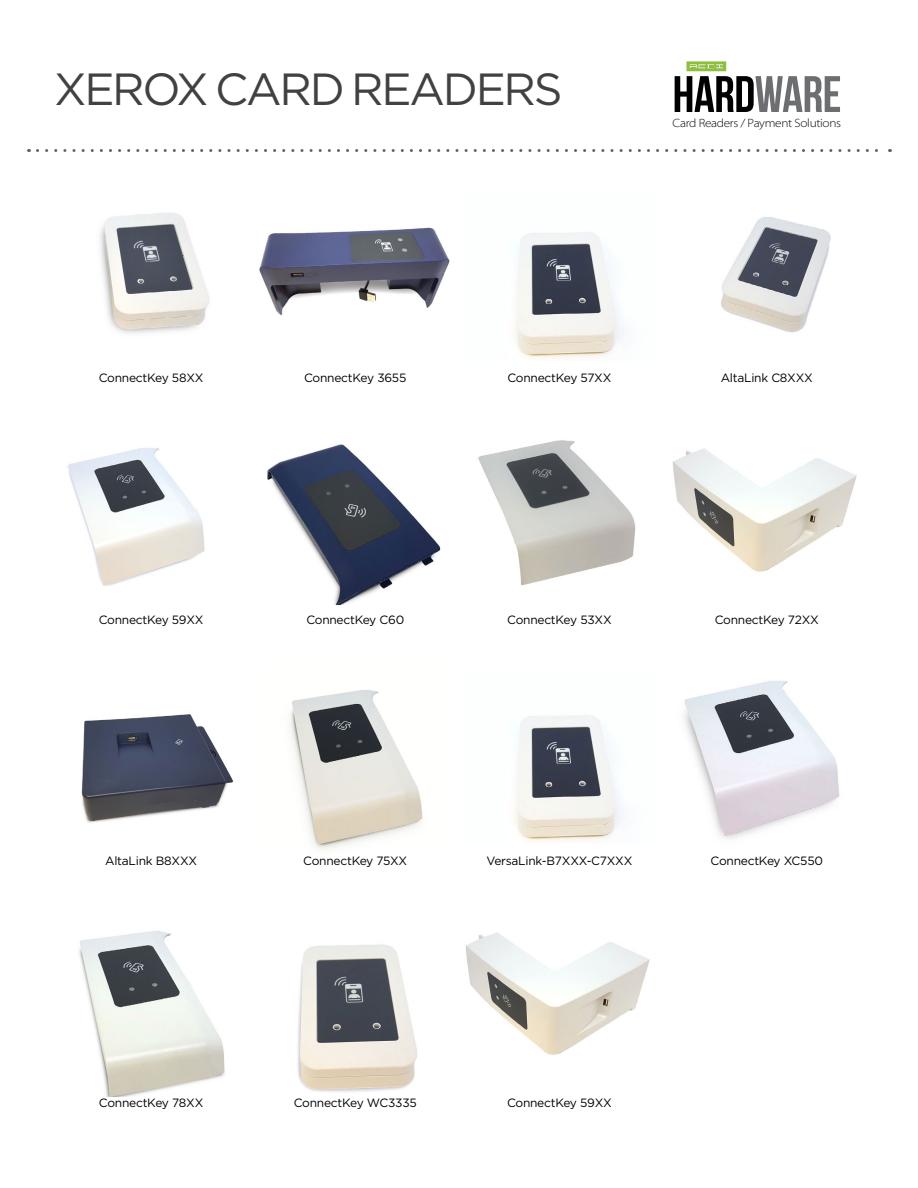
<style>
.page{position:relative;width:918px;height:1188px;background:#fff}
.page>*{position:absolute;margin:0;border:0;box-sizing:border-box;transform-origin:0 0}
.t1{font:700 51.15px "Bebas Neue";letter-spacing:-.01em;color:#000}
.t2{font:45px "Gotham HTF";letter-spacing:-.05em;color:#414042}
.t3{font:12px "Gotham";letter-spacing:-.02em;color:#000}
.t4{font:12px "Myriad MM 215 700";letter-spacing:-.025em;color:#000}
.s1{color:#6d6e71}
</style>
<div class="page">
<img style="left:100px;top:212px;width:110px;height:122px">
<img style="left:289px;top:690px;width:134px;height:160px">
<img style="left:68px;top:447px;width:137px;height:139px">
<img style="left:79px;top:931px;width:146px;height:166px">
<img style="left:478px;top:440px;width:158px;height:146px">
<img style="left:81px;top:714px;width:153px;height:109px">
<img style="left:672px;top:448px;width:185px;height:124px">
<img style="left:297px;top:944px;width:121px;height:148px">
<img style="left:514px;top:232px;width:108px;height:127px">
<img style="left:514px;top:715px;width:108px;height:127px">
<img style="left:259px;top:227px;width:191px;height:89px">
<img style="left:267px;top:444px;width:174px;height:161px">
<img style="left:721px;top:217px;width:110px;height:116px">
<img style="left:465px;top:932px;width:185px;height:123px">
<img style="left:684px;top:680px;width:156px;height:159px">
<svg style="left:686px;top:61px;width:40px;height:10px"></svg>
<svg style="left:37px;top:149px;width:854px;height:3px"></svg>
<h2 class="t2" style="left:54px;top:64px;width:510px">XEROX CARD READERS</h2>
<h1 class="t1" style="left:673px;top:66px;width:170px">HARD<span class="s1">WARE</span></h1>
<p class="t4" style="left:673px;top:117px;width:170px">Card Readers / Payment Solutions</p>
<p class="t3" style="left:99px;top:370px;width:106px">ConnectKey 58XX</p>
<p class="t3" style="left:99px;top:612px;width:106px">ConnectKey 59XX</p>
<p class="t3" style="left:304px;top:370px;width:104px">ConnectKey 3655</p>
<p class="t3" style="left:507px;top:370px;width:106px">ConnectKey 57XX</p>
<p class="t3" style="left:721px;top:370px;width:94px">AltaLink C8XXX</p>
<p class="t3" style="left:306px;top:612px;width:99px">ConnectKey C60</p>
<p class="t3" style="left:715px;top:612px;width:106px">ConnectKey 72XX</p>
<p class="t3" style="left:507px;top:612px;width:106px">ConnectKey 53XX</p>
<p class="t3" style="left:105px;top:854px;width:94px">AltaLink B8XXX</p>
<p class="t3" style="left:486px;top:854px;width:148px">VersaLink-B7XXX-C7XXX</p>
<p class="t3" style="left:711px;top:854px;width:114px">ConnectKey XC550</p>
<p class="t3" style="left:303px;top:854px;width:106px">ConnectKey 75XX</p>
<p class="t3" style="left:99px;top:1095px;width:106px">ConnectKey 78XX</p>
<p class="t3" style="left:294px;top:1095px;width:125px">ConnectKey WC3335</p>
<p class="t3" style="left:507px;top:1095px;width:106px">ConnectKey 59XX</p>
</div>
